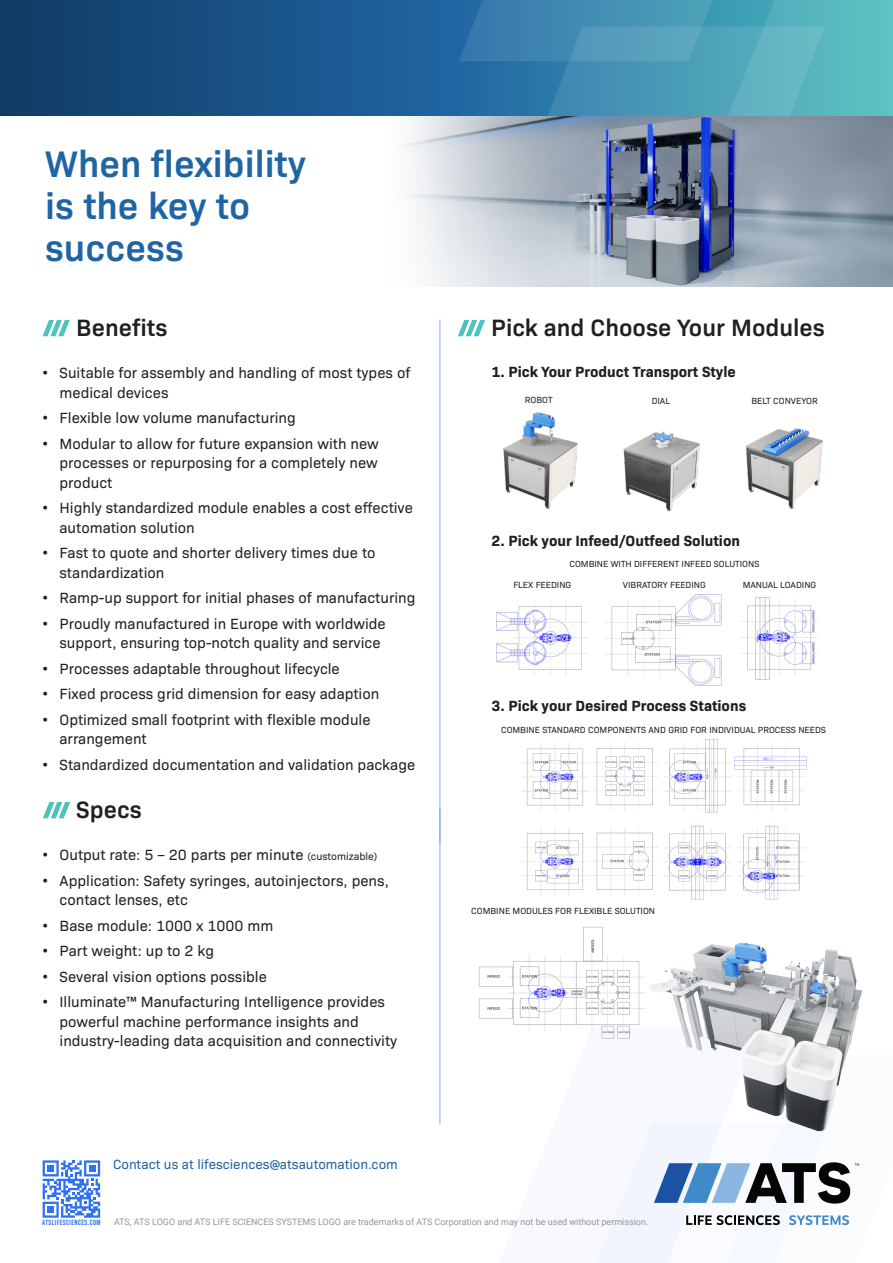
<style>
.page{position:relative;width:893px;height:1263px;background:#fff}
.page>*{position:absolute;margin:0;border:0;box-sizing:border-box;transform-origin:0 0}
.Super-header{font:600 37.5px "Bio Sans";color:#2065a3}
.Call-out{font:600 24px "Bio Sans";color:#231f20}
.t1{font:15px/19.5px "Bio Sans";color:#231f20}
.t2{font:700 15px "Bio Sans";color:#231f20}
.t3{font:13.5px "Bio Sans";color:#2065a3}
.t4{font:9px "Bio Sans";color:#231f20}
.t5{font:9px "Roboto";color:#959595}
.t6{font:700 7.5px "Bebas Neue Pro";letter-spacing:.06em;color:#3171f4}
.s1{font-family:"Roboto";font-weight:900}
.s2{font-size:10.5px}
</style>
<div class="page">
<img style="left:402px;top:116px;width:491px;height:171px">
<svg style="left:0;top:0;width:459px;height:116px;background:#185083"></svg>
<svg style="left:459px;top:0;width:434px;height:116px;background:#4a9bb7"></svg>
<svg style="left:43px;top:1160px;width:57px;height:58px"></svg>
<svg style="left:597px;top:1135px;width:263px;height:128px"></svg>
<hr style="left:440px;top:320px;width:1px;height:522px;background:#83aafa">
<svg style="left:43px;top:802px;width:27px;height:16px"></svg>
<svg style="left:43px;top:320px;width:27px;height:16px"></svg>
<svg style="left:458px;top:320px;width:27px;height:16px"></svg>
<img style="left:496px;top:600px;width:92px;height:76px">
<img style="left:521px;top:739px;width:286px;height:161px">
<img style="left:478px;top:927px;width:168px;height:112px">
<hr style="left:440px;top:807px;width:1px;height:317px;background:#83aafa">
<img style="left:623px;top:431px;width:77px;height:81px">
<img style="left:746px;top:428px;width:77px;height:81px">
<img style="left:503px;top:412px;width:75px;height:97px">
<img style="left:647px;top:942px;width:215px;height:193px">
<img style="left:605px;top:594px;width:117px;height:92px">
<img style="left:741px;top:597px;width:77px;height:83px">
<p class="Super-header" style="left:45px;top:135px;width:262px">When flexibility</p>
<p class="Super-header" style="left:45px;top:177px;width:207px">is the key to</p>
<p class="Super-header" style="left:45px;top:219px;width:140px">success</p>
<p class="Call-out" style="left:76px;top:310px;width:93px">Benefits</p>
<p class="t1" style="left:60px;top:362px;width:352px;text-indent:-17px"><span class="s1">•</span> Suitable for assembly and handling of most types of medical devices</p>
<p class="t1" style="left:43px;top:407px;width:255px"><span class="s1">•</span> Flexible low volume manufacturing</p>
<p class="t1" style="left:60px;top:433px;width:321px;text-align:justify;text-indent:-17px"><span class="s1">•</span> Modular to allow for future expansion with new processes or repurposing for a completely new product</p>
<p class="t1" style="left:60px;top:497px;width:355px;text-indent:-17px"><span class="s1">•</span> Highly standardized module enables a cost effective automation solution</p>
<p class="t1" style="left:60px;top:542px;width:318px;text-indent:-17px"><span class="s1">•</span> Fast to quote and shorter delivery times due to standardization</p>
<p class="t1" style="left:43px;top:587px;width:374px"><span class="s1">•</span> Ramp-up support for initial phases of manufacturing</p>
<p class="t1" style="left:60px;top:613px;width:328px;text-indent:-17px"><span class="s1">•</span> Proudly manufactured in Europe with worldwide support, ensuring top-notch quality and service</p>
<p class="t1" style="left:43px;top:658px;width:299px"><span class="s1">•</span> Processes adaptable throughout lifecycle</p>
<p class="t1" style="left:43px;top:683px;width:338px"><span class="s1">•</span> Fixed process grid dimension for easy adaption</p>
<p class="t1" style="left:60px;top:709px;width:313px;text-indent:-17px"><span class="s1">•</span> Optimized small footprint with flexible module arrangement</p>
<p class="t1" style="left:43px;top:754px;width:374px"><span class="s1">•</span> Standardized documentation and validation package</p>
<p class="Call-out" style="left:76px;top:792px;width:67px">Specs</p>
<p class="t1" style="left:43px;top:844px;width:336px"><span class="s1">•</span> Output rate: 5 – 20 parts per minute <span class="s2">(customizable)</span></p>
<p class="t1" style="left:60px;top:870px;width:331px;text-indent:-17px"><span class="s1">•</span> Application: Safety syringes, autoinjectors, pens, contact lenses, etc</p>
<p class="t1" style="left:43px;top:915px;width:232px"><span class="s1">•</span> Base module: 1000 x 1000 mm</p>
<p class="t1" style="left:43px;top:940px;width:173px"><span class="s1">•</span> Part weight: up to 2 kg</p>
<p class="t1" style="left:43px;top:966px;width:226px"><span class="s1">•</span> Several vision options possible</p>
<p class="t1" style="left:60px;top:991px;width:339px;text-indent:-17px"><span class="s1">•</span> Illuminate™ Manufacturing Intelligence provides powerful machine performance insights and industry-leading data acquisition and connectivity</p>
<p class="t3" style="left:113px;top:1154px;width:286px">Contact us at lifesciences@atsautomation.com</p>
<p class="Call-out" style="left:491px;top:310px;width:335px">Pick and Choose Your Modules</p>
<p class="t2" style="left:491px;top:360px;width:246px">1. Pick Your Product Transport Style</p>
<p class="t4" style="left:525px;top:393px;width:29px">ROBOT</p>
<p class="t4" style="left:652px;top:394px;width:20px">DIAL</p>
<p class="t4" style="left:751px;top:394px;width:68px">BELT CONVEYOR</p>
<p class="t2" style="left:491px;top:530px;width:250px">2. Pick your Infeed/Outfeed Solution</p>
<p class="t4" style="left:569px;top:557px;width:192px">COMBINE WITH DIFFERENT INFEED SOLUTIONS</p>
<p class="t4" style="left:513px;top:578px;width:59px">FLEX FEEDING</p>
<p class="t4" style="left:623px;top:578px;width:84px">VIBRATORY FEEDING</p>
<p class="t4" style="left:743px;top:578px;width:75px">MANUAL LOADING</p>
<p class="t2" style="left:491px;top:694px;width:256px">3. Pick your Desired Process Stations</p>
<p class="t4" style="left:501px;top:723px;width:326px">COMBINE STANDARD COMPONENTS AND GRID FOR INDIVIDUAL PROCESS NEEDS</p>
<p class="t4" style="left:471px;top:904px;width:185px">COMBINE MODULES FOR FLEXIBLE SOLUTION</p>
<p class="t6" style="left:42px;top:1218px;width:60px">ATSLIFESCIENCES.COM</p>
<p class="t5" style="left:114px;top:1215px;width:536px">ATS, ATS LOGO and ATS LIFE SCIENCES SYSTEMS LOGO are trademarks of ATS Corporation and may not be used without permission.</p>
</div>
